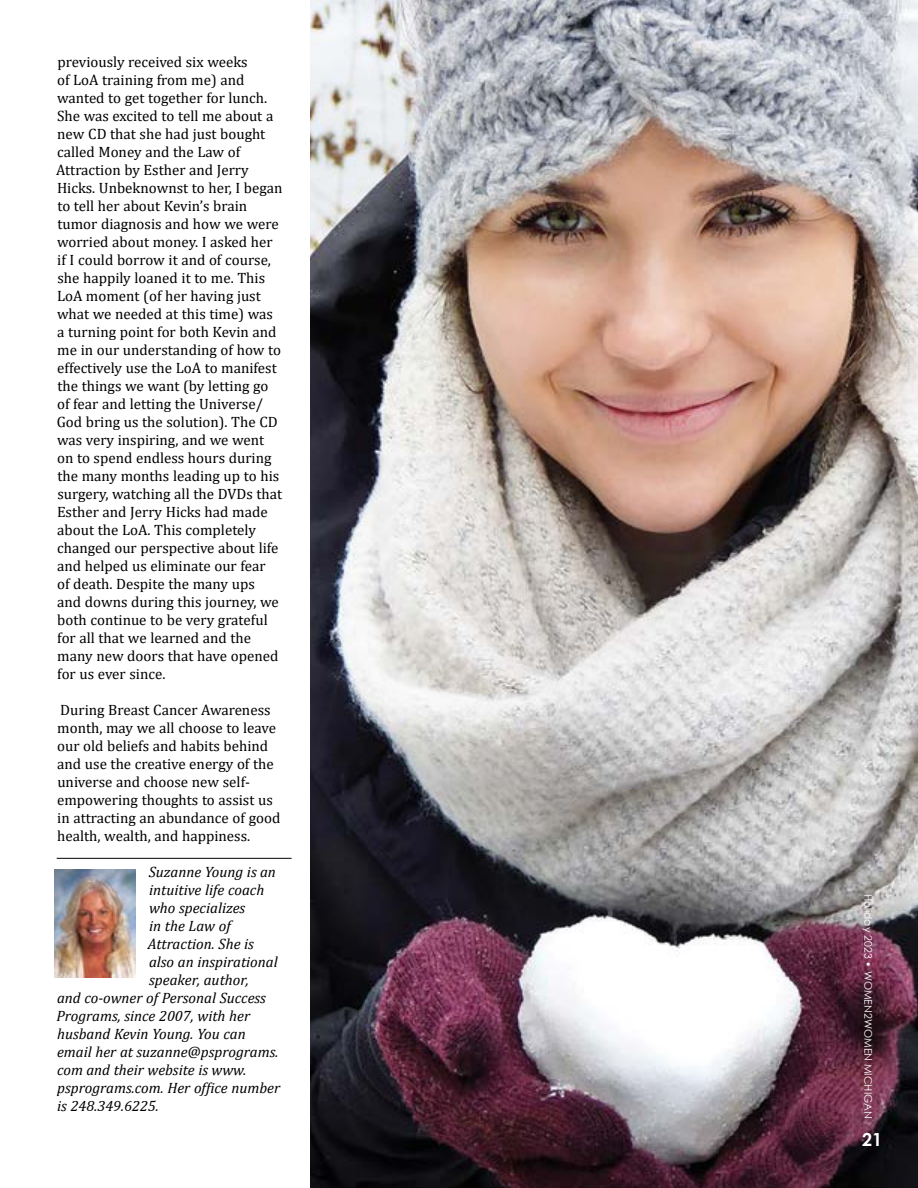
<style>
.page{position:relative;width:918px;height:1188px;background:#fff}
.page>*{position:absolute;margin:0;border:0;box-sizing:border-box;transform-origin:0 0}
.t1{font:700 18px "Century Gothic";color:#fff}
.t2{font:15px/18px "Cambria";color:#000}
.t3{font:italic 15px "Cambria";color:#000}
.t4{font:10.5px "Century Gothic";color:#fff}
</style>
<div class="page">
<hr style="left:57px;top:858px;width:235px;height:1px;background:#000">
<img style="left:310px;top:0;width:608px;height:1188px">
<img style="left:54px;top:869px;width:81px;height:108px">
<p class="t2" style="left:56px;top:53px;width:228px">previously received six weeks<br>of LoA training from me) and wanted to get together for lunch.<br>She was excited to tell me about a new CD that she had just bought called Money and the Law of<br>Attraction by Esther and Jerry<br>Hicks. Unbeknownst to her, I began to tell her about Kevin’s brain tumor diagnosis and how we were worried about money. I asked her if I could borrow it and of course, she happily loaned it to me. This<br>LoA moment (of her having just what we needed at this time) was a turning point for both Kevin and me in our understanding of how to effectively use the LoA to manifest the things we want (by letting go of fear and letting the Universe/<br>God bring us the solution). The CD was very inspiring, and we went on to spend endless hours during the many months leading up to his surgery, watching all the DVDs that<br>Esther and Jerry Hicks had made about the LoA. This completely changed our perspective about life and helped us eliminate our fear<br>of death. Despite the many ups<br>and downs during this journey, we both continue to be very grateful for all that we learned and the many new doors that have opened for us ever since.</p>
<p class="t2" style="left:57px;top:701px;width:225px">During Breast Cancer Awareness month, may we all choose to leave our old beliefs and habits behind and use the creative energy of the universe and choose new self&shy;empowering thoughts to assist us in attracting an abundance of good health, wealth, and happiness.</p>
<p class="t3" style="left:149px;top:861px;width:129px">Suzanne Young is an</p>
<p class="t3" style="left:149px;top:879px;width:117px">intuitive life coach</p>
<p class="t3" style="left:149px;top:897px;width:98px">who specializes</p>
<p class="t3" style="left:149px;top:915px;width:83px">in the Law of</p>
<p class="t3" style="left:148px;top:933px;width:108px">Attraction. She is</p>
<p class="t3" style="left:149px;top:951px;width:130px">also an inspirational</p>
<p class="t3" style="left:149px;top:969px;width:101px">speaker, author,</p>
<p class="t3" style="left:57px;top:987px;width:210px">and co-owner of Personal Success</p>
<p class="t3" style="left:56px;top:1005px;width:195px">Programs, since 2007, with her</p>
<p class="t3" style="left:57px;top:1023px;width:190px">husband Kevin Young. You can</p>
<p class="t3" style="left:57px;top:1041px;width:223px">email her at suzanne@psprograms.</p>
<p class="t3" style="left:57px;top:1059px;width:191px">com and their website is www.</p>
<p class="t3" style="left:57px;top:1077px;width:224px">psprograms.com. Her office number</p>
<p class="t3" style="left:57px;top:1095px;width:103px">is 248.349.6225.</p>
<p class="t4" style="left:876px;top:894px;width:226px;rotate:90deg">Holiday 2023 • WOMEN2WOMEN MICHIGAN</p>
<p class="t1" style="left:862px;top:1126px;width:22px">21</p>
</div>
